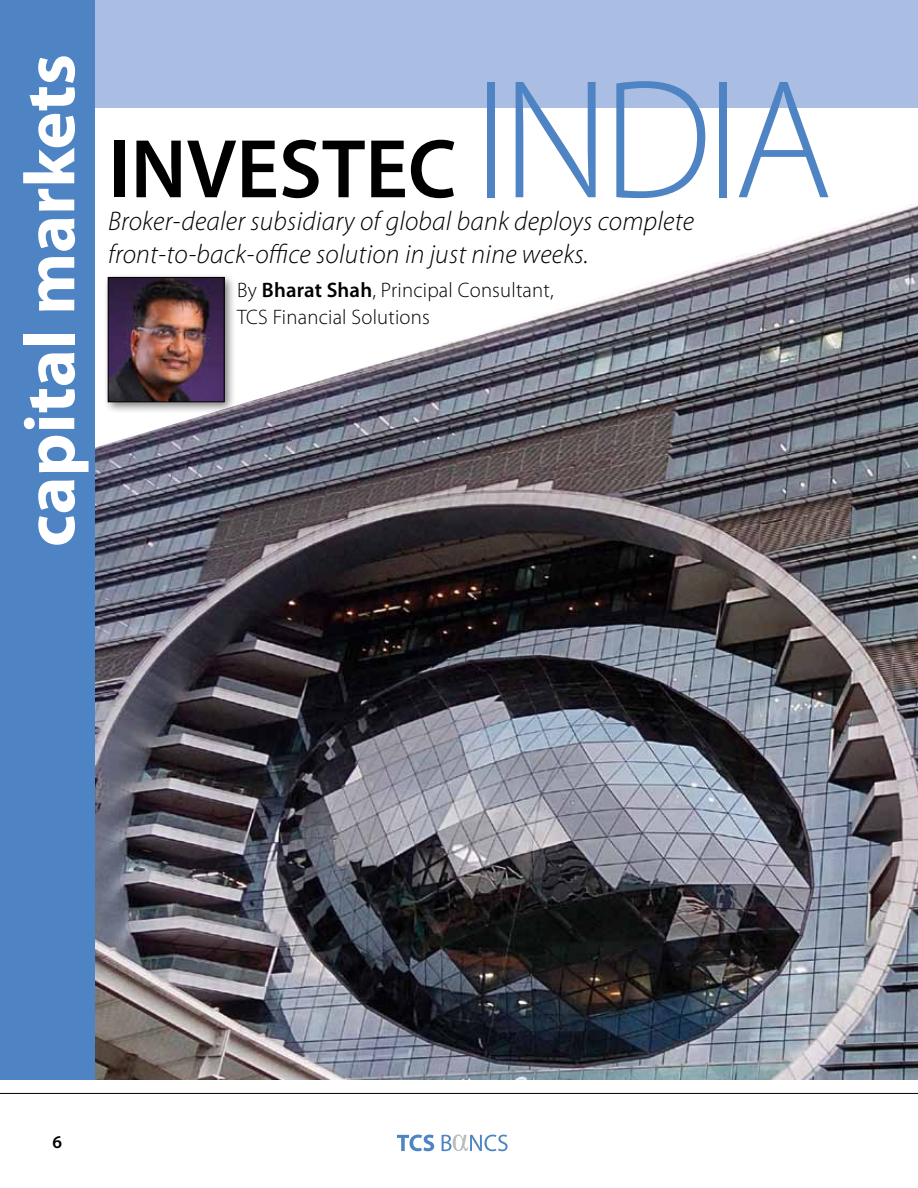
<style>
.page{position:relative;width:918px;height:1188px;background:#fff}
.page>*{position:absolute;margin:0;border:0;box-sizing:border-box;transform-origin:0 0}
.t1{font:600 84px "Myriad Pro";color:#000}
.t2{font:700 72px "Myriad Pro";color:#fff}
.t3{font:italic 300 27px "Myriad Pro";letter-spacing:.01em;color:#000}
.t4{font:300 21px/27px "Myriad Pro";letter-spacing:.01em;color:#000}
.t5{font:600 18px "Myriad Pro";color:#000}
.s1{font-weight:300;font-size:171px;color:#4f84c4}
.s2{font-weight:600}
</style>
<div class="page">
<svg style="left:397px;top:1134px;width:111px;height:17px"></svg>
<div style="left:0;top:0;width:918px;height:108px;background:#aabde2"></div>
<img style="left:94px;top:747px;width:824px;height:333px">
<svg style="left:94px;top:108px;width:824px;height:639px"></svg>
<div style="left:0;top:0;width:94px;height:1080px;background:#4f84c4"></div>
<div style="left:104px;top:273px;width:132px;height:141px;background:#000;opacity:.5"></div>
<img style="left:110px;top:279px;width:112px;height:121px">
<div style="left:108px;top:277px;width:116px;height:125px;border:1px solid #000"></div>
<hr style="left:0;top:1093px;width:918px;height:1px;background:#000">
<h2 class="t2" style="left:3px;top:547px;width:495px;rotate:-90deg">capital markets</h2>
<h1 class="t1" style="left:109px;top:116px;width:473px">INVESTEC <span class="s1">India</span></h1>
<p class="t3" style="left:108px;top:205px;width:587px">Broker-dealer subsidiary of global bank deploys complete</p>
<p class="t3" style="left:108px;top:238px;width:482px">front-to-back-office solution in just nine weeks.</p>
<p class="t4" style="left:237px;top:276px;width:318px">By <span class="s2">BHARAT SHAH</span>, Principal Consultant,<br>TCS Financial Solutions</p>
<p class="t5" style="left:52px;top:1130px;width:11px">6</p>
</div>
